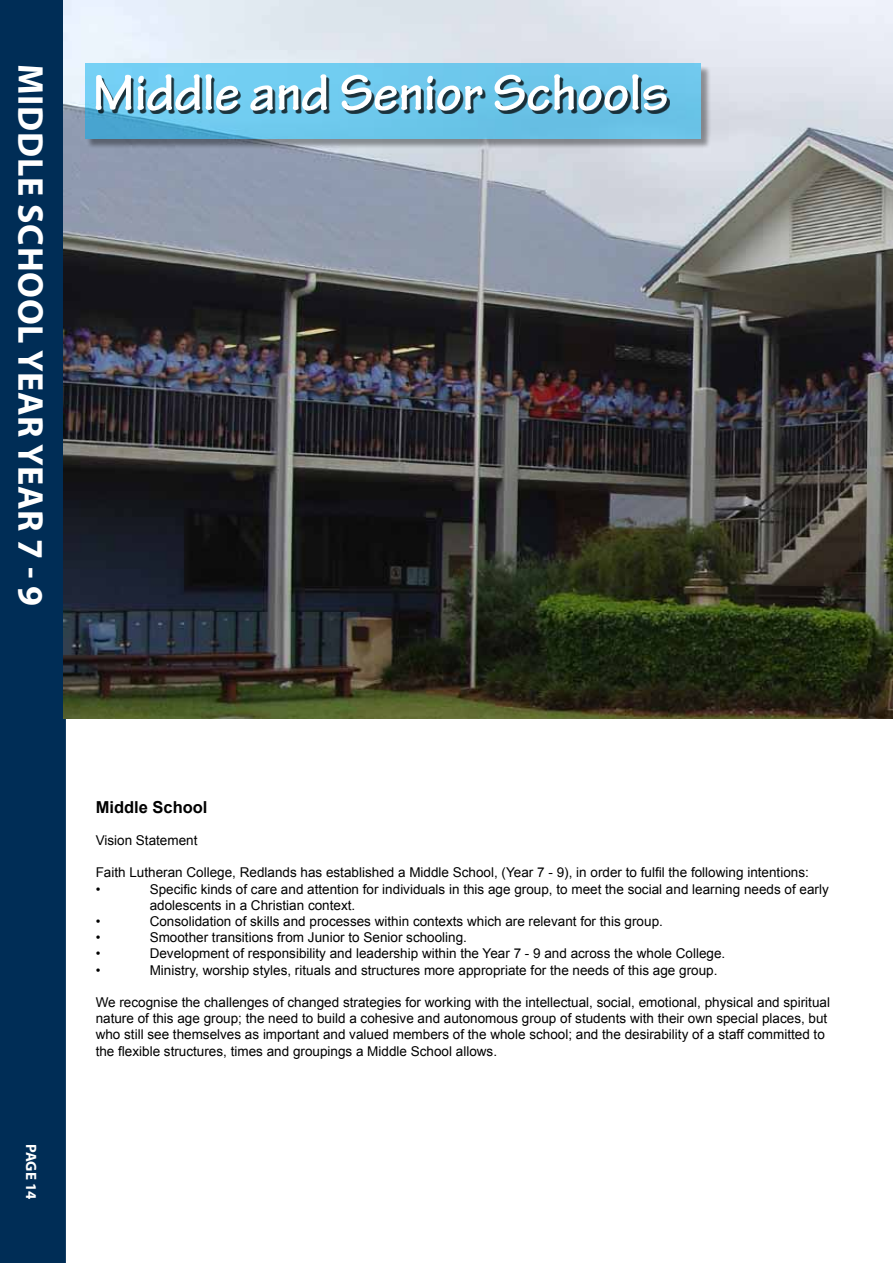
<style>
.page{position:relative;width:893px;height:1263px;background:#fff}
.page>*{position:absolute;margin:0;border:0;box-sizing:border-box;transform-origin:0 0}
.t1{font:700 54px "Tekton Pro";color:#fff}
.t2{font:700 36px "Myriad Pro";letter-spacing:.02em;color:#fff}
.t3{font:700 16.5px "Arial";color:#000}
.t4{font:700 15px "Myriad Pro";letter-spacing:-.01em;color:#fff}
.t5{font:13.5px/16.2px "Arial";color:#000}
</style>
<div class="page">
<div style="left:0;top:0;width:66px;height:1263px;background:#002d56"></div>
<img style="left:64px;top:0;width:829px;height:719px">
<div style="left:86px;top:65px;width:625px;height:85px;background:#000;opacity:.75"></div>
<svg style="left:85px;top:64px;width:616px;height:75px;background:#68c3e8"></svg>
<div style="left:99px;top:77px;width:571px;height:37px;background:#000;opacity:.75"></div>
<h2 class="t2" style="left:54px;top:64px;width:543px;rotate:90deg">Middle School Year Year 7 - 9</h2>
<h1 class="t1" style="left:93px;top:61px;width:577px">Middle and Senior Schools</h1>
<p class="t4" style="left:41px;top:1144px;width:57px;rotate:90deg">PAGE 14</p>
<p class="t3" style="left:96px;top:796px;width:113px">Middle School</p>
<p class="t5" style="left:96px;top:832px;width:103px">Vision Statement</p>
<p class="t5" style="left:96px;top:865px;width:715px">Faith Lutheran College, Redlands has established a Middle School, (Year 7 - 9), in order to fulfil the following intentions: •</p>
<p class="t5" style="left:150px;top:881px;width:681px">Specific kinds of care and attention for individuals in this age group, to meet the social and learning needs of early adolescents in a Christian context.</p>
<p class="t5" style="left:96px;top:913px;width:6px">•</p>
<p class="t5" style="left:150px;top:913px;width:515px">Consolidation of skills and processes within contexts which are relevant for this group.</p>
<p class="t5" style="left:96px;top:929px;width:6px">•</p>
<p class="t5" style="left:150px;top:929px;width:319px">Smoother transitions from Junior to Senior schooling.</p>
<p class="t5" style="left:96px;top:946px;width:6px">•</p>
<p class="t5" style="left:150px;top:946px;width:577px">Development of responsibility and leadership within the Year 7 - 9 and across the whole College.</p>
<p class="t5" style="left:96px;top:962px;width:6px">•</p>
<p class="t5" style="left:150px;top:962px;width:569px">Ministry, worship styles, rituals and structures more appropriate for the needs of this age group.</p>
<p class="t5" style="left:96px;top:994px;width:736px">We recognise the challenges of changed strategies for working with the intellectual, social, emotional, physical and spiritual nature of this age group; the need to build a cohesive and autonomous group of students with their own special places, but who still see themselves as important and valued members of the whole school; and the desirability of a staff committed to the flexible structures, times and groupings a Middle School allows.</p>
</div>
